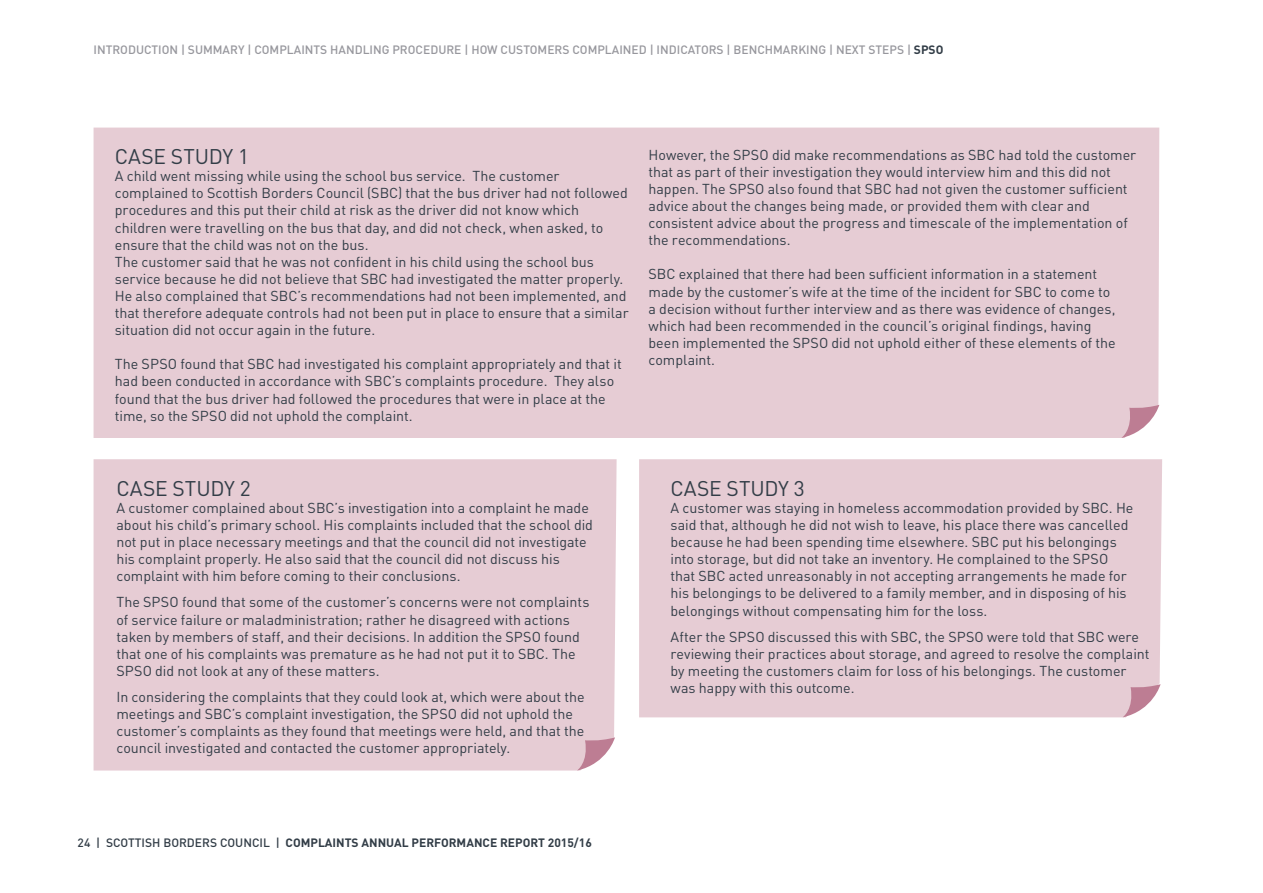
<style>
.page{position:relative;width:1263px;height:893px;background:#fff}
.page>*{position:absolute;margin:0;border:0;box-sizing:border-box;transform-origin:0 0}
.t1{font:21px "DIN";letter-spacing:-.005em;color:#323d47}
.t2{font:14.25px/17.1px "DIN";color:#323d47}
.t3{font:500 12px "DIN";color:#97979d}
.t4{font:700 12px "DIN";color:#323d47}
.s1{font-weight:700;color:#323d47}
.s2{font-weight:500}
</style>
<div class="page">
<div style="left:94px;top:128px;width:1065px;height:310px;background:#e6ccd4"></div>
<svg style="left:1121px;top:405px;width:38px;height:33px"></svg>
<div style="left:94px;top:459px;width:523px;height:311px;background:#e6ccd4"></div>
<svg style="left:577px;top:737px;width:38px;height:33px"></svg>
<div style="left:639px;top:459px;width:523px;height:258px;background:#e6ccd4"></div>
<svg style="left:1122px;top:684px;width:38px;height:33px"></svg>
<p class="t3" style="left:94px;top:42px;width:851px">INTRODUCTION | SUMMARY | COMPLAINTS HANDLING PROCEDURE | HOW CUSTOMERS COMPLAINED | INDICATORS | BENCHMARKING | NEXT STEPS | <span class="s1">SPSO</span></p>
<h1 class="t1" style="left:115px;top:143px;width:136px">CASE STUDY 1</h1>
<p class="t2" style="left:115px;top:167px;width:515px">A child went missing while using the school bus service. The customer complained to Scottish Borders Council (SBC) that the bus driver had not followed procedures and this put their child at risk as the driver did not know which children were travelling on the bus that day, and did not check, when asked, to ensure that the child was not on the bus.<br>The customer said that he was not confident in his child using the school bus service because he did not believe that SBC had investigated the matter properly.<br>He also complained that SBC’s recommendations had not been implemented, and that therefore adequate controls had not been put in place to ensure that a similar situation did not occur again in the future.</p>
<p class="t2" style="left:115px;top:355px;width:508px">The SPSO found that SBC had investigated his complaint appropriately and that it had been conducted in accordance with SBC’s complaints procedure. They also found that the bus driver had followed the procedures that were in place at the time, so the SPSO did not uphold the complaint.</p>
<p class="t2" style="left:648px;top:146px;width:489px">However, the SPSO did make recommendations as SBC had told the customer that as part of their investigation they would interview him and this did not happen. The SPSO also found that SBC had not given the customer sufficient advice about the changes being made, or provided them with clear and consistent advice about the progress and timescale of the implementation of the recommendations.</p>
<p class="t2" style="left:648px;top:265px;width:469px">SBC explained that there had been sufficient information in a statement made by the customer’s wife at the time of the incident for SBC to come to a decision without further interview and as there was evidence of changes, which had been recommended in the council’s original findings, having been implemented the SPSO did not uphold either of these elements of the complaint.</p>
<h1 class="t1" style="left:116px;top:475px;width:136px">CASE STUDY 2</h1>
<p class="t2" style="left:116px;top:499px;width:478px">A customer complained about SBC’s investigation into a complaint he made about his child’s primary school. His complaints included that the school did not put in place necessary meetings and that the council did not investigate his complaint properly. He also said that the council did not discuss his complaint with him before coming to their conclusions.</p>
<p class="t2" style="left:116px;top:593px;width:474px">The SPSO found that some of the customer’s concerns were not complaints of service failure or maladministration; rather he disagreed with actions taken by members of staff, and their decisions. In addition the SPSO found that one of his complaints was premature as he had not put it to SBC. The SPSO did not look at any of these matters.</p>
<p class="t2" style="left:116px;top:688px;width:470px">In considering the complaints that they could look at, which were about the meetings and SBC’s complaint investigation, the SPSO did not uphold the customer’s complaints as they found that meetings were held, and that the council investigated and contacted the customer appropriately.</p>
<h1 class="t1" style="left:670px;top:475px;width:136px">CASE STUDY 3</h1>
<p class="t2" style="left:670px;top:499px;width:464px">A customer was staying in homeless accommodation provided by SBC. He said that, although he did not wish to leave, his place there was cancelled because he had been spending time elsewhere. SBC put his belongings into storage, but did not take an inventory. He complained to the SPSO that SBC acted unreasonably in not accepting arrangements he made for his belongings to be delivered to a family member, and in disposing of his belongings without compensating him for the loss.</p>
<p class="t2" style="left:670px;top:628px;width:480px">After the SPSO discussed this with SBC, the SPSO were told that SBC were reviewing their practices about storage, and agreed to resolve the complaint by meeting the customers claim for loss of his belongings. The customer was happy with this outcome.</p>
<p class="t4" style="left:78px;top:835px;width:516px"><span class="s2">24 | SCOTTISH BORDERS COUNCIL |</span> COMPLAINTS ANNUAL PERFORMANCE REPORT 2015/16</p>
</div>
